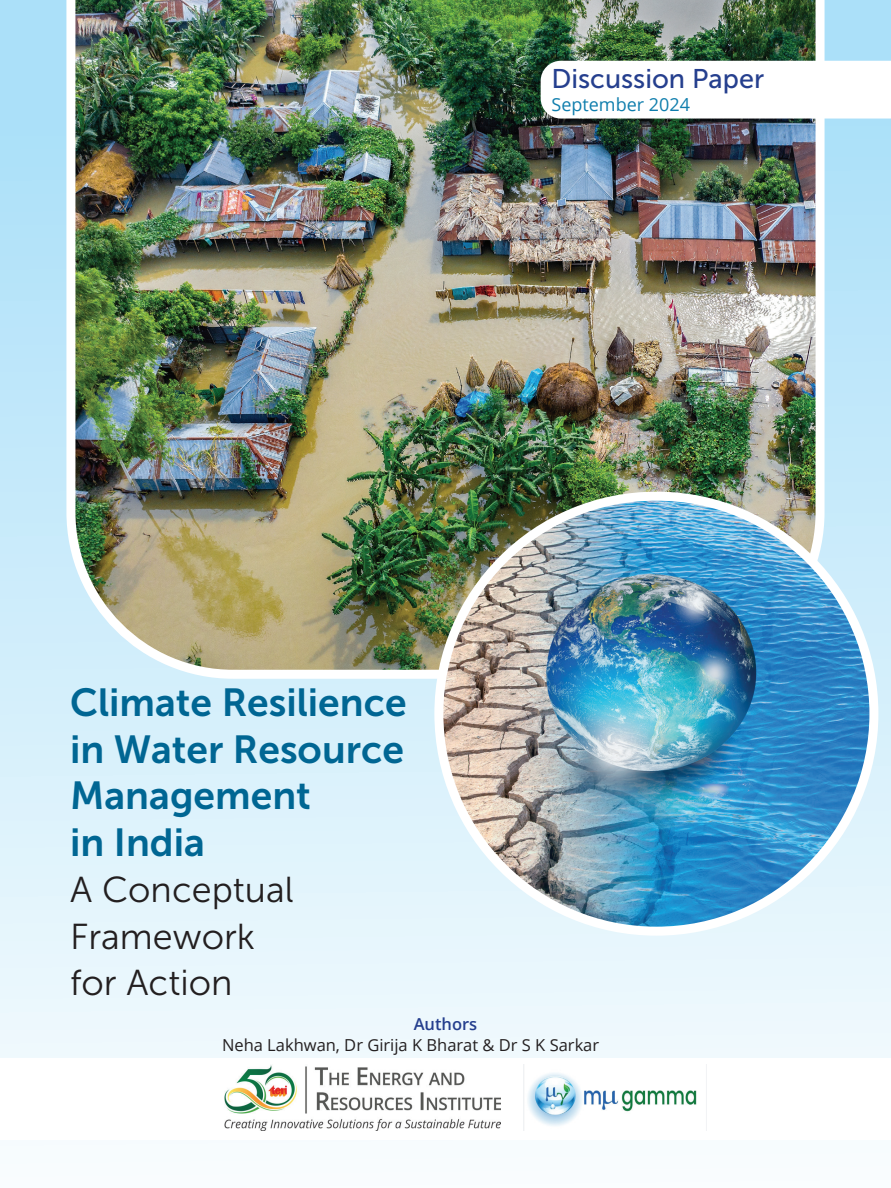
<style>
.page{position:relative;width:891px;height:1188px;background:#fff}
.page>*{position:absolute;margin:0;border:0;box-sizing:border-box;transform-origin:0 0}
.t1{font:39px/46.5px "Museo Sans 700";color:#006693}
.t2{font:36px/46.5px "Museo Sans 300";color:#231f20}
.t3{font:27px "Museo Sans 500";color:#253f8e}
.t4{font:18px "Open Sans";color:#107ead}
.t5{font:16.5px "Open Sans";color:#231f20}
.t6{font:600 16.5px "Open Sans";color:#253f8e}
</style>
<div class="page">
<div style="left:0;top:0;width:891px;height:1188px;background:linear-gradient(to bottom,#a4ddf8,#f9fcfe)"></div>
<img style="left:62px;top:0;width:767px;height:683px">
<img style="left:439px;top:496px;width:435px;height:435px;border-radius:218px">
<div style="left:0;top:1059px;width:891px;height:81px;background:#fff"></div>
<img style="left:225px;top:1065px;width:276px;height:66px">
<img style="left:527px;top:1073px;width:170px;height:53px">
<svg style="left:541px;top:61px;width:350px;height:58px"></svg>
<p class="t3" style="left:552px;top:64px;width:214px">Discussion Paper</p>
<p class="t4" style="left:552px;top:92px;width:140px">September 2024</p>
<p class="t1" style="left:70px;top:679px;width:338px">Climate Resilience in Water Resource<br>Management<br>in India</p>
<p class="t2" style="left:70px;top:867px;width:225px">A Conceptual<br>Framework for Action</p>
<p class="t6" style="left:414px;top:1012px;width:65px">Authors</p>
<p class="t5" style="left:222px;top:1033px;width:379px">Neha Lakhwan, Dr Girija K Bharat &amp; Dr S K Sarkar</p>
</div>
